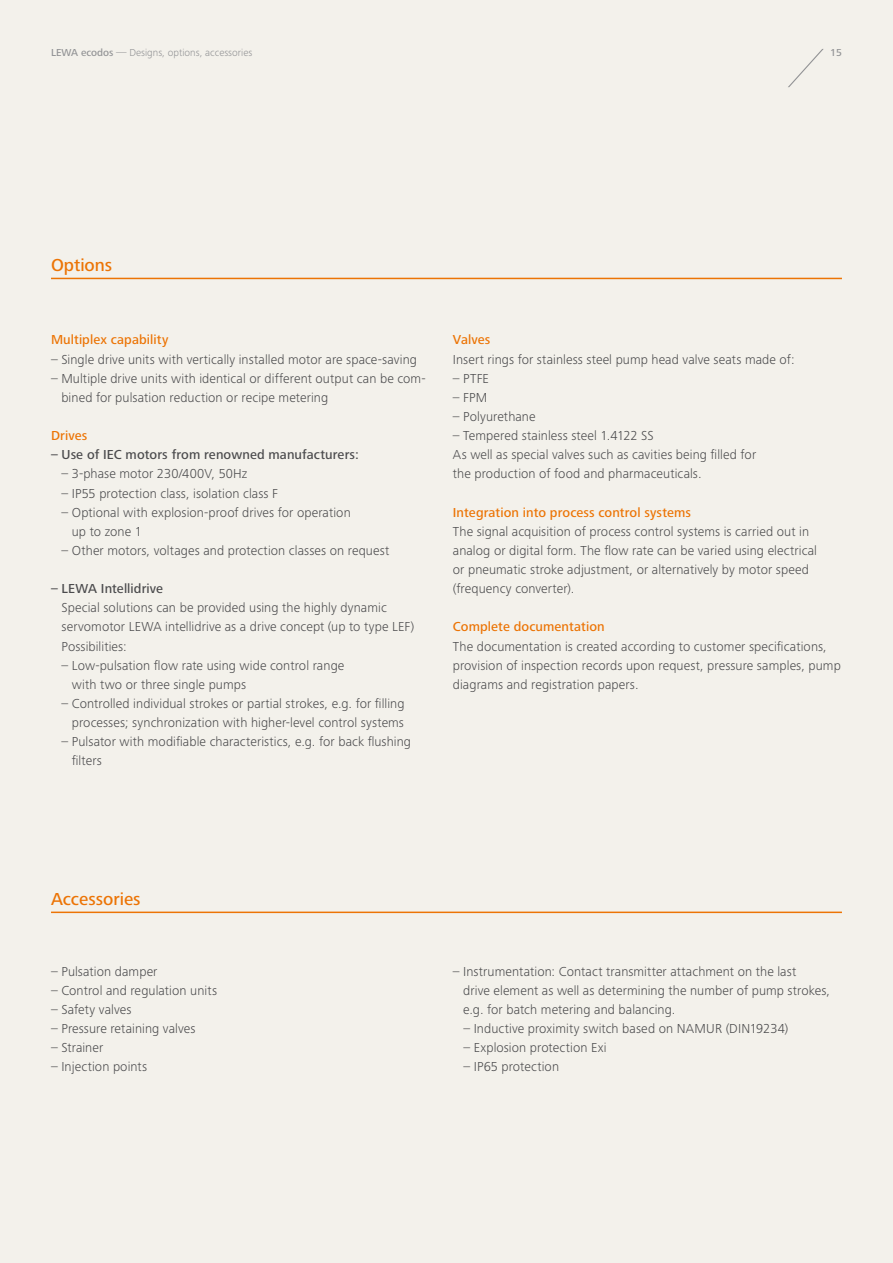
<style>
.page{position:relative;width:893px;height:1263px;background:#f3f1eb}
.page>*{position:absolute;margin:0;border:0;box-sizing:border-box;transform-origin:0 0}
.t1{font:500 18px "Frutiger Next LTW1 G";color:#ec7405}
.t2{font:300 13.5px/19.2px "Frutiger Next LTW1 G";letter-spacing:.01em;color:#4b4b4d}
.t3{font:500 13.5px "Frutiger Next LTW1 G";letter-spacing:.01em;color:#ec7405}
.t4{font:500 13.5px "Frutiger Next LTW1 G";letter-spacing:.01em;color:#4b4b4d}
.t5{font:300 10.5px "Frutiger Next LTW1 G";color:#929395}
.t6{font:500 10.5px "Frutiger Next LTW1 G";color:#929395}
.s1{font-weight:500}
</style>
<div class="page">
<svg style="left:788px;top:49px;width:36px;height:39px"></svg>
<hr style="left:51px;top:278px;width:791px;height:1px;background:#ec7405">
<hr style="left:51px;top:911px;width:791px;height:2px;background:#ec7405">
<p class="t5" style="left:51px;top:47px;width:203px"><span class="s1">LEWA ecodos</span> — Designs, options, accessories</p>
<p class="t6" style="left:830px;top:47px;width:13px">15</p>
<h1 class="t1" style="left:51px;top:255px;width:63px">Options</h1>
<p class="t3" style="left:51px;top:332px;width:119px">Multiplex capability</p>
<p class="t2" style="left:51px;top:349px;width:367px">– Single drive units with vertically installed motor are space-saving</p>
<p class="t2" style="left:61px;top:369px;width:366px;text-indent:-10px">– Multiple drive units with identical or different output can be com&shy;bined for pulsation reduction or recipe metering</p>
<p class="t3" style="left:51px;top:428px;width:38px">Drives</p>
<p class="t4" style="left:51px;top:447px;width:309px">– Use of IEC motors from renowned manufacturers:</p>
<p class="t2" style="left:62px;top:464px;width:187px">– 3-phase motor 230/400V, 50Hz</p>
<p class="t2" style="left:62px;top:483px;width:218px">– IP55 protection class, isolation class F</p>
<p class="t2" style="left:72px;top:502px;width:280px;text-indent:-10px">– Optional with explosion-proof drives for operation up to zone 1</p>
<p class="t2" style="left:62px;top:541px;width:329px">– Other motors, voltages and protection classes on request</p>
<p class="t4" style="left:51px;top:581px;width:114px">– LEWA Intellidrive</p>
<p class="t2" style="left:62px;top:598px;width:354px">Special solutions can be provided using the highly dynamic servomotor LEWA intellidrive as a drive concept (up to type LEF)<br>Possibilities:</p>
<p class="t2" style="left:72px;top:656px;width:274px;text-indent:-10px">– Low-pulsation flow rate using wide control range with two or three single pumps</p>
<p class="t2" style="left:62px;top:694px;width:345px;text-align:right">– Controlled individual strokes or partial strokes, e.g. for filling processes; synchronization with higher-level control systems</p>
<p class="t2" style="left:72px;top:732px;width:341px;text-indent:-10px">– Pulsator with modifiable characteristics, e.g. for back flushing filters</p>
<p class="t3" style="left:453px;top:332px;width:39px">Valves</p>
<p class="t2" style="left:453px;top:349px;width:343px">Insert rings for stainless steel pump head valve seats made of:</p>
<p class="t2" style="left:453px;top:369px;width:38px">– PTFE</p>
<p class="t2" style="left:453px;top:388px;width:36px">– FPM</p>
<p class="t2" style="left:453px;top:407px;width:84px">– Polyurethane</p>
<p class="t2" style="left:453px;top:426px;width:305px">– Tempered stainless steel 1.4122 SS<br>As well as special valves such as cavities being filled for the production of food and pharmaceuticals.</p>
<p class="t3" style="left:453px;top:504px;width:240px">Integration into process control systems</p>
<p class="t2" style="left:453px;top:522px;width:366px">The signal acquisition of process control systems is carried out in analog or digital form. The flow rate can be varied using electrical or pneumatic stroke adjustment, or alternatively by motor speed (frequency converter).</p>
<p class="t3" style="left:453px;top:619px;width:153px">Complete documentation</p>
<p class="t2" style="left:453px;top:636px;width:389px">The documentation is created according to customer specifications, provision of inspection records upon request, pressure samples, pump diagrams and registration papers.</p>
<h1 class="t1" style="left:51px;top:889px;width:91px">Accessories</h1>
<p class="t2" style="left:51px;top:962px;width:108px">– Pulsation damper</p>
<p class="t2" style="left:51px;top:981px;width:168px">– Control and regulation units</p>
<p class="t2" style="left:51px;top:1000px;width:82px">– Safety valves</p>
<p class="t2" style="left:51px;top:1019px;width:146px">– Pressure retaining valves</p>
<p class="t2" style="left:51px;top:1038px;width:54px">– Strainer</p>
<p class="t2" style="left:51px;top:1057px;width:98px">– Injection points</p>
<p class="t2" style="left:463px;top:962px;width:368px;text-indent:-10px">– Instrumentation: Contact transmitter attachment on the last<br>drive element as well as determining the number of pump strokes, e.g. for batch metering and balancing.</p>
<p class="t2" style="left:463px;top:1019px;width:326px">– Inductive proximity switch based on NAMUR (DIN19234)</p>
<p class="t2" style="left:463px;top:1038px;width:145px">– Explosion protection Exi</p>
<p class="t2" style="left:463px;top:1057px;width:97px">– IP65 protection</p>
</div>
